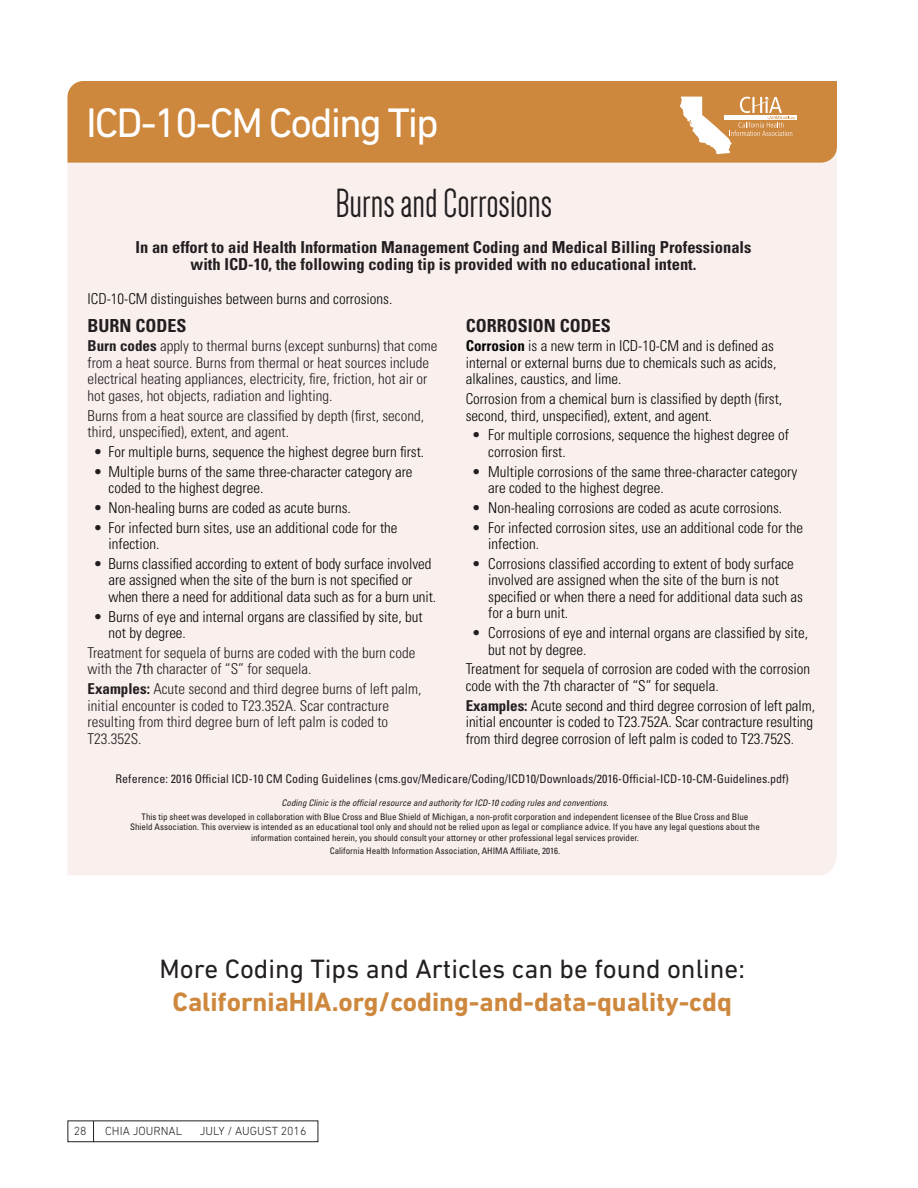
<style>
.page{position:relative;width:918px;height:1188px;background:#fff}
.page>*{position:absolute;margin:0;border:0;box-sizing:border-box;transform-origin:0 0}
.t1{font:42px "DIN Next LT Pro";letter-spacing:-.05em;color:#fff}
.t2{font:42px "Dense";color:#231f20}
.t3{font:700 27px "DIN Next LT Pro";color:#ce883e}
.t4{font:27px "DIN Next LT Pro";color:#231f20}
.t5{font:700 condensed 18px "Univers LT Std";color:#231f20}
.t6{font:700 condensed 16.5px/16.5px "Univers";color:#231f20;text-align:center}
.Normal__Web{font:300 condensed 15px/16.5px "Univers";color:#040503}
.t7{font:300 condensed 15px/16.5px "Univers";color:#231f20}
.t8{font:condensed 12px "Univers";color:#231f20}
.t9{font:300 12px "DIN Next LT Pro";color:#231f20}
.Pa35{font:condensed 9px/10.5px "Univers";color:#211d1e;text-align:center}
.t10{font:italic condensed 9px "Univers";color:#231f20}
.s1{font-family:"Univers LT Std"}
.s2{font-weight:700}
.s3{font-family:"Univers LT Std";color:#231f20}
.s4{color:#040503}
.s5{font-family:"Univers LT Std";font-weight:700}
.s6{font-family:"Univers LT Std";font-weight:700;color:#231f20}
</style>
<div class="page">
<div style="left:68px;top:1121px;width:250px;height:21px;border:1px solid #231f20"></div>
<svg style="left:93px;top:1121px;width:1px;height:21px"></svg>
<div style="left:68px;top:163px;width:769px;height:712px;background:#f9f0ee"></div>
<div style="left:68px;top:81px;width:769px;height:82px;background:#ce883e"></div>
<div style="left:725px;top:115px;width:72px;height:5px;background:#fdfaf8"></div>
<svg style="left:680px;top:97px;width:115px;height:57px"></svg>
<p class="t1" style="left:86px;top:99px;width:354px">ICD-10-CM Coding Tip</p>
<p class="t2" style="left:335px;top:183px;width:218px">Burns and Corrosions</p>
<p class="t6" style="left:136px;top:239px;width:617px">In an effort to aid Health Information Management Coding and Medical Billing Professionals with ICD-10, the following coding tip is provided with no educational intent<span class="s1">.</span></p>
<p class="Normal__Web" style="left:88px;top:290px;width:306px">ICD-10-CM distinguishes between burns and corrosions.</p>
<p class="t5" style="left:88px;top:314px;width:101px">BURN CODES</p>
<p class="t7" style="left:88px;top:338px;width:351px"><span class="s2">Burn codes</span> apply to thermal burns (except sunburns) that come from a heat source. Burns from thermal or heat sources include electrical heating appliances, electricity, fire, friction, hot air or hot gases, hot objects, radiation and lighting.</p>
<p class="t7" style="left:88px;top:407px;width:338px">Burns from a heat source are classified by depth (first, second, third, unspecified), extent, and agent.</p>
<p class="Normal__Web" style="left:94px;top:443px;width:332px"><span class="s3">•</span> For multiple burns, sequence the highest degree burn first.</p>
<p class="Normal__Web" style="left:109px;top:463px;width:306px;text-indent:-15px"><span class="s3">•</span> Multiple burns of the same three-character category are coded to the highest degree.</p>
<p class="Normal__Web" style="left:94px;top:499px;width:259px"><span class="s3">•</span> Non-healing burns are coded as acute burns.</p>
<p class="Normal__Web" style="left:109px;top:519px;width:290px;text-indent:-15px"><span class="s3">•</span> For infected burn sites, use an additional code for the infection.</p>
<p class="Normal__Web" style="left:109px;top:555px;width:329px;text-indent:-15px"><span class="s3">•</span> Burns classified according to extent of body surface involved are assigned when the site of the burn is not specified or when there a need for additional data such as for a burn unit.</p>
<p class="Normal__Web" style="left:109px;top:608px;width:315px;text-indent:-15px"><span class="s3">•</span> Burns of eye and internal organs are classified by site, but not by degree.</p>
<p class="t7" style="left:88px;top:644px;width:329px">Treatment for sequela of burns are coded with the burn code with the <span class="s4">7th</span> character of “S” for sequela.</p>
<p class="t7" style="left:88px;top:681px;width:336px"><span class="s5">Examples:</span> Acute second and third degree burns of left palm, initial encounter is coded to T23.352A. Scar contracture resulting from third degree burn of left palm is coded to T23.352S.</p>
<p class="t5" style="left:466px;top:314px;width:147px">CORROSION CODES</p>
<p class="Normal__Web" style="left:466px;top:338px;width:312px"><span class="s2">Corrosion</span> is a new term in ICD-10-CM and is defined as internal or external burns due to chemicals such as acids, alkalines, caustics, and lime.</p>
<p class="Normal__Web" style="left:466px;top:391px;width:318px">Corrosion from a chemical burn is classified by depth (first, second, third, unspecified), extent, and agent.</p>
<p class="Normal__Web" style="left:488px;top:427px;width:302px;text-indent:-16px"><span class="s3">•</span> For multiple corrosions, sequence the highest degree of corrosion first.</p>
<p class="Normal__Web" style="left:488px;top:463px;width:311px;text-indent:-16px"><span class="s3">•</span> Multiple corrosions of the same three-character category are coded to the highest degree.</p>
<p class="Normal__Web" style="left:472px;top:499px;width:312px"><span class="s3">•</span> Non-healing corrosions are coded as acute corrosions.</p>
<p class="Normal__Web" style="left:488px;top:519px;width:316px;text-indent:-16px"><span class="s3">•</span> For infected corrosion sites, use an additional code for the infection.</p>
<p class="Normal__Web" style="left:488px;top:555px;width:316px;text-indent:-16px"><span class="s3">•</span> Corrosions classified according to extent of body surface involved are assigned when the site of the burn is not specified or when there a need for additional data such as for a burn unit.</p>
<p class="Normal__Web" style="left:488px;top:625px;width:321px;text-indent:-16px"><span class="s3">•</span> Corrosions of eye and internal organs are classified by site, but not by degree.</p>
<p class="Normal__Web" style="left:466px;top:661px;width:346px">Treatment for sequela of corrosion are coded with the corrosion code with the 7th character of “S” for sequela<span class="s3">.</span></p>
<p class="Normal__Web" style="left:466px;top:697px;width:351px"><span class="s6">Examples:</span> Acute second and third degree corrosion of left palm, initial encounter is coded to T23.752A. Scar contracture resulting from third degree corrosion of left palm is coded to T23.752S<span class="s3">.</span></p>
<p class="t8" style="left:116px;top:771px;width:675px"><span class="s1">Reference: 2016 Official ICD-10 CM Coding Guidelines (</span>cms.gov/Medicare/Coding/ICD10/Downloads/2016-Official-ICD-10-CM-Guidelines.pdf<span class="s1">)</span></p>
<p class="t10" style="left:282px;top:797px;width:328px">Coding Clinic is the official resource and authority for ICD-10 coding rules and conventions.</p>
<p class="Pa35" style="left:130px;top:811px;width:631px">This tip sheet was developed in collaboration with Blue Cross and Blue Shield of Michigan, a non-profit corporation and independent licensee of the Blue Cross and Blue<br>Shield Association. This overview is intended as an educational tool only and should not be relied upon as legal or compliance advice. If you have any legal questions about the information contained herein, you should consult your attorney or other professional legal services provider.</p>
<p class="Pa35" style="left:330px;top:846px;width:232px">California Health Information Association, AHIMA Affiliate, 2016.</p>
<p class="t4" style="left:160px;top:953px;width:587px">More Coding Tips and Articles can be found online:</p>
<p class="t3" style="left:172px;top:986px;width:561px">CaliforniaHIA.org/coding-and-data-quality-cdq</p>
<p class="t9" style="left:74px;top:1124px;width:14px">28</p>
<p class="t9" style="left:105px;top:1124px;width:78px">CHIA JOURNAL</p>
<p class="t9" style="left:200px;top:1124px;width:108px">JULY / AUGUST 2016</p>
</div>
